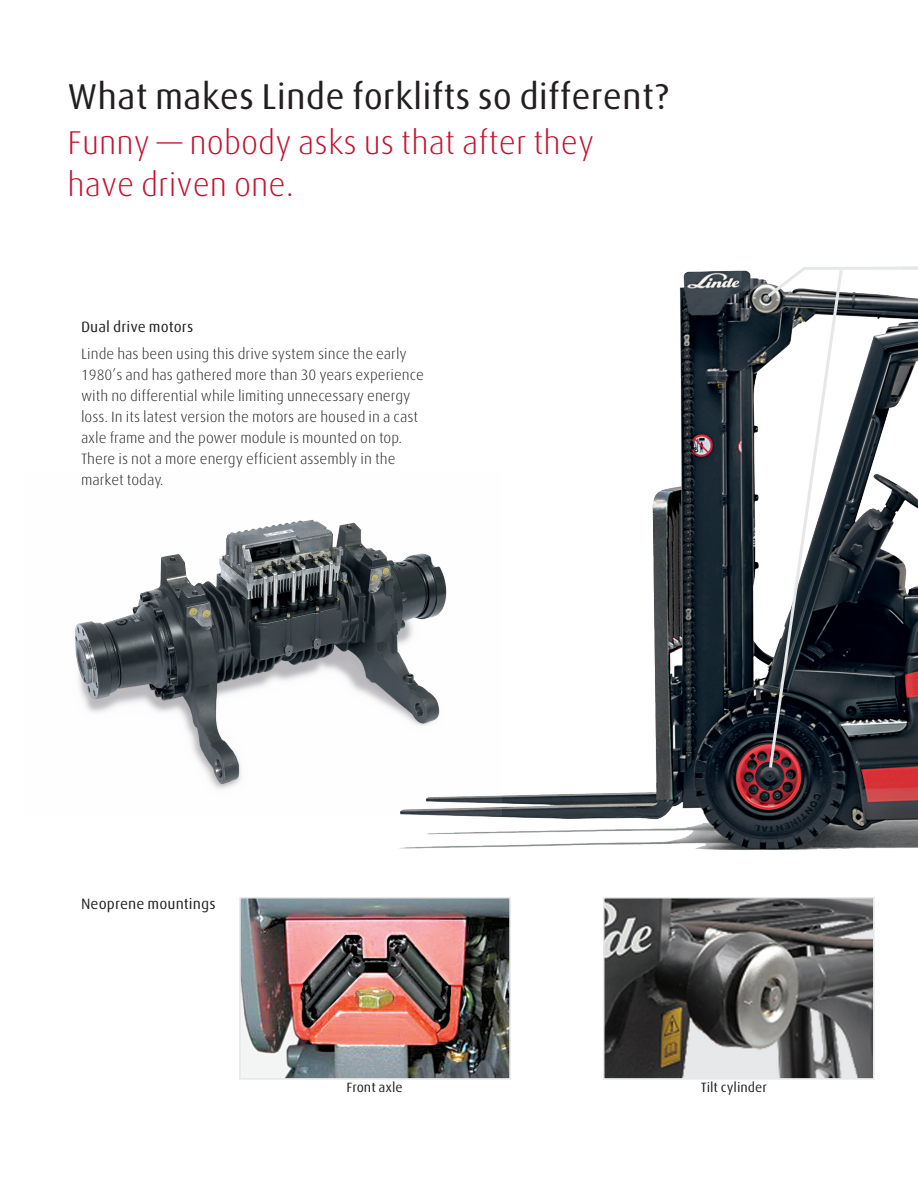
<style>
.page{position:relative;width:918px;height:1188px;background:#fff}
.page>*{position:absolute;margin:0;border:0;box-sizing:border-box;transform-origin:0 0}
.t1{font:36px "Linde Dax";color:#231f20}
.t2{font:300 33px/42px "Linde Dax";color:#c3102f}
.t3{font:300 15px/21px "Linde Dax";color:#231f20}
.t4{font:15px "Linde Dax";letter-spacing:.005em;color:#231f20}
.t5{font:13.5px "Linde Dax";color:#231f20}
.s1{font-weight:400}
</style>
<div class="page">
<img style="left:399px;top:270px;width:519px;height:634px">
<img style="left:606px;top:900px;width:265px;height:177px">
<div style="left:603px;top:897px;width:271px;height:183px;border:2px solid #e6e7e9"></div>
<img style="left:242px;top:900px;width:266px;height:177px">
<div style="left:239px;top:897px;width:272px;height:183px;border:2px solid #e6e7e9"></div>
<svg style="left:764px;top:266px;width:154px;height:505px"></svg>
<img style="left:75px;top:471px;width:427px;height:344px">
<p class="t1" style="left:68px;top:76px;width:603px">What makes Linde forklifts so different?</p>
<p class="t2" style="left:68px;top:122px;width:528px">Funny — nobody asks us that after they have driven one.</p>
<p class="t3" style="left:81px;top:313px;width:327px;line-height:27px"><span class="s1">Dual drive motors<br></span>Linde has been using this drive system since the early</p>
<p class="t3" style="left:81px;top:364px;width:344px">1980’s and has gathered more than 30 years experience with no differential while limiting unnecessary energy loss. In its latest version the motors are housed in a cast axle frame and the power module is mounted on top.<br>There is not a more energy efficient assembly in the market today.</p>
<p class="t4" style="left:81px;top:895px;width:136px">Neoprene mountings</p>
<p class="t5" style="left:346px;top:1080px;width:58px">Front axle</p>
<p class="t5" style="left:701px;top:1080px;width:68px">Tilt cylinder</p>
</div>
